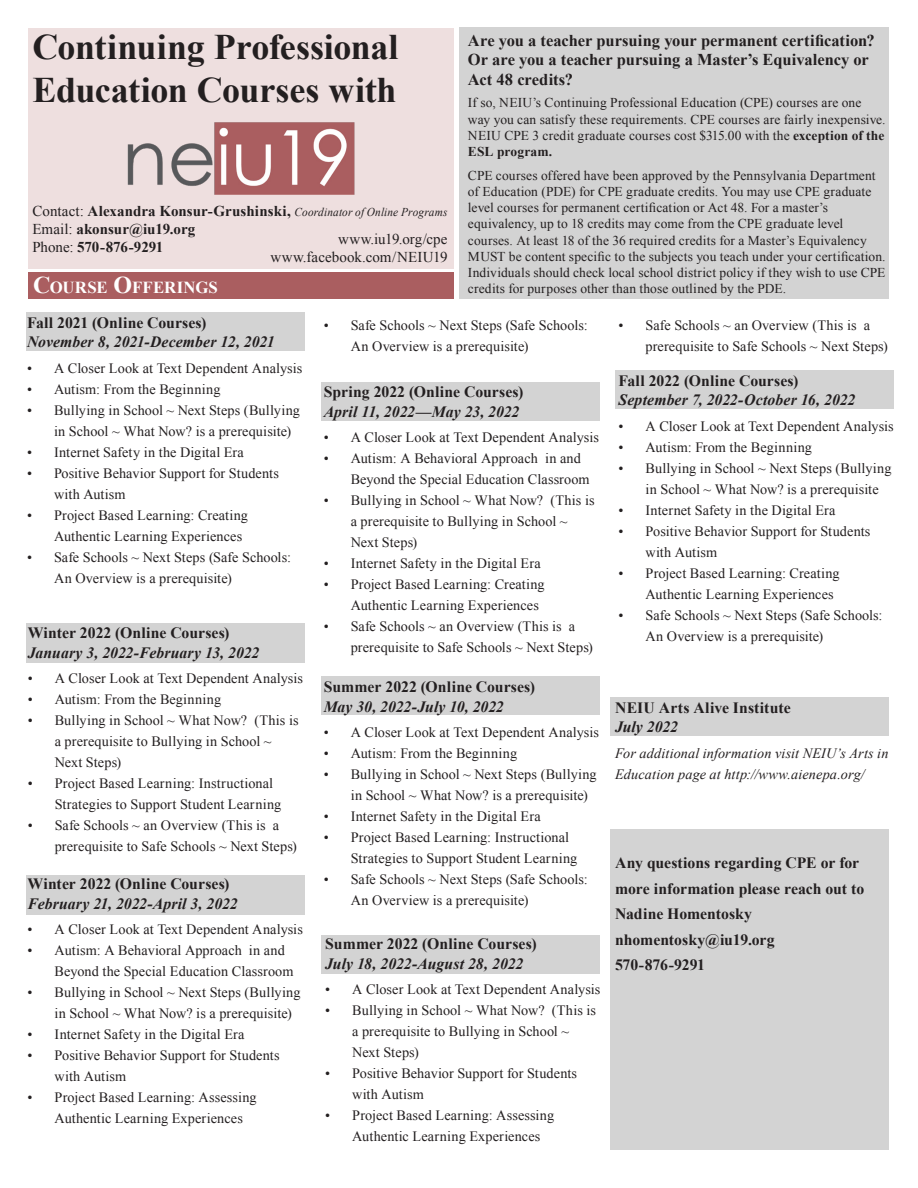
<style>
.page{position:relative;width:918px;height:1188px;background:#fff}
.page>*{position:absolute;margin:0;border:0;box-sizing:border-box;transform-origin:0 0}
.t1{font:700 36px/43.2px "Times New Roman";letter-spacing:-.01em;color:#231f20}
.t2{font:700 16.8px "Times New Roman";letter-spacing:.01em;color:#fff}
.t3{font:700 16.5px/19.8px "Times New Roman";color:#231f20}
.t4{font:700 15.75px/25.5px "Times New Roman";color:#231f20}
.t5{font:italic 700 15.75px "Times New Roman";color:#231f20}
.t6{font:700 15px "Times New Roman";color:#231f20}
.t7{font:15px "Times New Roman";letter-spacing:.005em;color:#231f20}
.t8{font:14.25px/21px "Times New Roman";letter-spacing:.005em;color:#231f20}
.t9{font:italic 14.25px/21px "Times New Roman";letter-spacing:.005em;color:#231f20}
.t10{font:13.5px/16.2px "Times New Roman";letter-spacing:.01em;color:#231f20}
.s1{font-weight:400}
.s2{font-weight:400;font-style:italic;font-size:12px}
.s3{font-size:24px}
.s4{font-weight:700}
</style>
<div class="page">
<div style="left:26px;top:312px;width:278px;height:38px;background:#d3d3d3"></div>
<div style="left:26px;top:623px;width:278px;height:39px;background:#d3d3d3"></div>
<div style="left:26px;top:875px;width:278px;height:40px;background:#d3d3d3"></div>
<div style="left:321px;top:382px;width:279px;height:39px;background:#d3d3d3"></div>
<div style="left:615px;top:370px;width:279px;height:39px;background:#d3d3d3"></div>
<div style="left:321px;top:676px;width:279px;height:38px;background:#d3d3d3"></div>
<div style="left:321px;top:935px;width:279px;height:39px;background:#d3d3d3"></div>
<div style="left:610px;top:698px;width:279px;height:38px;background:#d3d3d3"></div>
<div style="left:610px;top:829px;width:279px;height:321px;background:#d3d3d3"></div>
<div style="left:28px;top:28px;width:426px;height:240px;background:#eedfdf"></div>
<div style="left:28px;top:272px;width:426px;height:26px;background:#aa5e60"></div>
<div style="left:459px;top:28px;width:429px;height:271px;background:#d3d3d3"></div>
<img style="left:127px;top:122px;width:228px;height:73px">
<p class="t1" style="left:32px;top:24px;width:368px">Continuing Professional<br>Education Courses with</p>
<p class="t6" style="left:32px;top:201px;width:417px"><span class="s1">Contact:</span> Alexandra Konsur-Grushinski, <span class="s2">Coordinator of Online Programs</span></p>
<p class="t6" style="left:32px;top:219px;width:164px"><span class="s1">Email:</span> akonsur@iu19.org</p>
<p class="t6" style="left:32px;top:237px;width:133px"><span class="s1">Phone:</span> 570-876-9291</p>
<p class="t7" style="left:338px;top:229px;width:111px">www.iu19.org/cpe</p>
<p class="t7" style="left:270px;top:247px;width:179px">www.facebook.com/NEIU19</p>
<p class="t2" style="left:33px;top:275px;width:186px"><span class="s3">C</span>OURSE <span class="s3">O</span>FFERINGS</p>
<p class="t3" style="left:468px;top:30px;width:408px">Are you a teacher pursuing your permanent certification?</p>
<p class="t3" style="left:468px;top:50px;width:403px">Or are you a teacher pursuing a Master’s Equivalency or<br>Act 48 credits?</p>
<p class="t10" style="left:468px;top:95px;width:419px">If so, NEIU’s Continuing Professional Education (CPE) courses are one way you can satisfy these requirements. CPE courses are fairly inexpensive.<br>NEIU CPE 3 credit graduate courses cost $315.00 with the <span class="s4">exception of the ESL program.</span></p>
<p class="t10" style="left:468px;top:167px;width:419px">CPE courses offered have been approved by the Pennsylvania Department of Education (PDE) for CPE graduate credits. You may use CPE graduate level courses for permanent certification or Act 48. For a master’s equivalency, up to 18 credits may come from the CPE graduate level courses. At least 18 of the 36 required credits for a Master’s Equivalency MUST be content specific to the subjects you teach under your certification.<br>Individuals should check local school district policy if they wish to use CPE credits for purposes other than those outlined by the PDE.</p>
<p class="t4" style="left:27px;top:309px;width:181px">Fall 2021 (Online Courses)</p>
<p class="t5" style="left:27px;top:331px;width:249px">November 8, 2021-December 12, 2021</p>
<p class="t8" style="left:27px;top:357px;width:277px">• A Closer Look at Text Dependent Analysis</p>
<p class="t8" style="left:27px;top:378px;width:195px">• Autism: From the Beginning</p>
<p class="t8" style="left:54px;top:399px;width:247px;text-indent:-27px">• Bullying in School ~ Next Steps (Bullying in School ~ What Now? is a prerequisite)</p>
<p class="t8" style="left:27px;top:441px;width:218px">• Internet Safety in the Digital Era</p>
<p class="t8" style="left:54px;top:462px;width:226px;text-indent:-27px">• Positive Behavior Support for Students with Autism</p>
<p class="t8" style="left:54px;top:504px;width:196px;text-indent:-27px">• Project Based Learning: Creating<br>Authentic Learning Experiences</p>
<p class="t8" style="left:54px;top:546px;width:238px;text-indent:-27px">• Safe Schools ~ Next Steps (Safe Schools:<br>An Overview is a prerequisite)</p>
<p class="t4" style="left:28px;top:620px;width:203px">Winter 2022 (Online Courses)</p>
<p class="t5" style="left:28px;top:642px;width:233px">January 3, 2022-February 13, 2022</p>
<p class="t8" style="left:28px;top:668px;width:277px">• A Closer Look at Text Dependent Analysis</p>
<p class="t8" style="left:28px;top:689px;width:195px">• Autism: From the Beginning</p>
<p class="t8" style="left:55px;top:710px;width:245px;text-indent:-27px">• Bullying in School ~ What Now? (This is a prerequisite to Bullying in School ~<br>Next Steps)</p>
<p class="t8" style="left:55px;top:773px;width:228px;text-indent:-27px">• Project Based Learning: Instructional<br>Strategies to Support Student Learning</p>
<p class="t8" style="left:55px;top:815px;width:244px;text-indent:-27px">• Safe Schools ~ an Overview (This is a prerequisite to Safe Schools ~ Next Steps)</p>
<p class="t4" style="left:28px;top:871px;width:203px">Winter 2022 (Online Courses)</p>
<p class="t5" style="left:28px;top:892px;width:212px">February 21, 2022-April 3, 2022</p>
<p class="t8" style="left:28px;top:919px;width:277px">• A Closer Look at Text Dependent Analysis</p>
<p class="t8" style="left:55px;top:940px;width:240px;text-indent:-27px">• Autism: A Behavioral Approach in and<br>Beyond the Special Education Classroom</p>
<p class="t8" style="left:55px;top:982px;width:247px;text-indent:-27px">• Bullying in School ~ Next Steps (Bullying in School ~ What Now? is a prerequisite)</p>
<p class="t8" style="left:28px;top:1024px;width:218px">• Internet Safety in the Digital Era</p>
<p class="t8" style="left:55px;top:1045px;width:226px;text-indent:-27px">• Positive Behavior Support for Students with Autism</p>
<p class="t8" style="left:55px;top:1087px;width:204px;text-indent:-27px">• Project Based Learning: Assessing<br>Authentic Learning Experiences</p>
<p class="t8" style="left:351px;top:314px;width:238px;text-indent:-27px">• Safe Schools ~ Next Steps (Safe Schools:<br>An Overview is a prerequisite)</p>
<p class="t4" style="left:324px;top:379px;width:201px">Spring 2022 (Online Courses)</p>
<p class="t5" style="left:324px;top:401px;width:197px">April 11, 2022—May 23, 2022</p>
<p class="t8" style="left:324px;top:427px;width:277px">• A Closer Look at Text Dependent Analysis</p>
<p class="t8" style="left:351px;top:448px;width:240px;text-indent:-27px">• Autism: A Behavioral Approach in and<br>Beyond the Special Education Classroom</p>
<p class="t8" style="left:351px;top:490px;width:245px;text-indent:-27px">• Bullying in School ~ What Now? (This is a prerequisite to Bullying in School ~<br>Next Steps)</p>
<p class="t8" style="left:324px;top:553px;width:218px">• Internet Safety in the Digital Era</p>
<p class="t8" style="left:351px;top:574px;width:196px;text-indent:-27px">• Project Based Learning: Creating<br>Authentic Learning Experiences</p>
<p class="t8" style="left:351px;top:616px;width:244px;text-indent:-27px">• Safe Schools ~ an Overview (This is a prerequisite to Safe Schools ~ Next Steps)</p>
<p class="t4" style="left:324px;top:674px;width:213px">Summer 2022 (Online Courses)</p>
<p class="t5" style="left:324px;top:695px;width:182px">May 30, 2022-July 10, 2022</p>
<p class="t8" style="left:324px;top:722px;width:277px">• A Closer Look at Text Dependent Analysis</p>
<p class="t8" style="left:324px;top:743px;width:195px">• Autism: From the Beginning</p>
<p class="t8" style="left:351px;top:764px;width:247px;text-indent:-27px">• Bullying in School ~ Next Steps (Bullying in School ~ What Now? is a prerequisite)</p>
<p class="t8" style="left:324px;top:806px;width:218px">• Internet Safety in the Digital Era</p>
<p class="t8" style="left:351px;top:827px;width:228px;text-indent:-27px">• Project Based Learning: Instructional<br>Strategies to Support Student Learning</p>
<p class="t8" style="left:351px;top:869px;width:238px;text-indent:-27px">• Safe Schools ~ Next Steps (Safe Schools:<br>An Overview is a prerequisite)</p>
<p class="t4" style="left:325px;top:931px;width:213px">Summer 2022 (Online Courses)</p>
<p class="t5" style="left:325px;top:952px;width:200px">July 18, 2022-August 28, 2022</p>
<p class="t8" style="left:325px;top:979px;width:277px">• A Closer Look at Text Dependent Analysis</p>
<p class="t8" style="left:352px;top:1000px;width:245px;text-indent:-27px">• Bullying in School ~ What Now? (This is a prerequisite to Bullying in School ~<br>Next Steps)</p>
<p class="t8" style="left:352px;top:1063px;width:226px;text-indent:-27px">• Positive Behavior Support for Students with Autism</p>
<p class="t8" style="left:352px;top:1105px;width:204px;text-indent:-27px">• Project Based Learning: Assessing<br>Authentic Learning Experiences</p>
<p class="t8" style="left:646px;top:314px;width:244px;text-indent:-27px">• Safe Schools ~ an Overview (This is a prerequisite to Safe Schools ~ Next Steps)</p>
<p class="t4" style="left:619px;top:367px;width:181px">Fall 2022 (Online Courses)</p>
<p class="t5" style="left:619px;top:389px;width:238px">September 7, 2022-October 16, 2022</p>
<p class="t8" style="left:619px;top:415px;width:277px">• A Closer Look at Text Dependent Analysis</p>
<p class="t8" style="left:619px;top:436px;width:195px">• Autism: From the Beginning</p>
<p class="t8" style="left:646px;top:457px;width:247px;text-indent:-27px">• Bullying in School ~ Next Steps (Bullying in School ~ What Now? is a prerequisite</p>
<p class="t8" style="left:619px;top:499px;width:218px">• Internet Safety in the Digital Era</p>
<p class="t8" style="left:646px;top:520px;width:226px;text-indent:-27px">• Positive Behavior Support for Students with Autism</p>
<p class="t8" style="left:646px;top:562px;width:196px;text-indent:-27px">• Project Based Learning: Creating<br>Authentic Learning Experiences</p>
<p class="t8" style="left:646px;top:604px;width:238px;text-indent:-27px">• Safe Schools ~ Next Steps (Safe Schools:<br>An Overview is a prerequisite)</p>
<p class="t4" style="left:615px;top:695px;width:177px">NEIU Arts Alive Institute</p>
<p class="t5" style="left:615px;top:716px;width:64px">July 2022</p>
<p class="t9" style="left:615px;top:742px;width:275px">For additional information visit NEIU’s Arts in<br>Education page at http://www.aienepa.org/</p>
<p class="t4" style="left:615px;top:850px;width:251px">Any questions regarding CPE or for more information please reach out to</p>
<p class="t4" style="left:615px;top:901px;width:139px">Nadine Homentosky</p>
<p class="t4" style="left:615px;top:927px;width:161px">nhomentosky@iu19.org</p>
<p class="t4" style="left:615px;top:952px;width:92px">570-876-9291</p>
</div>
